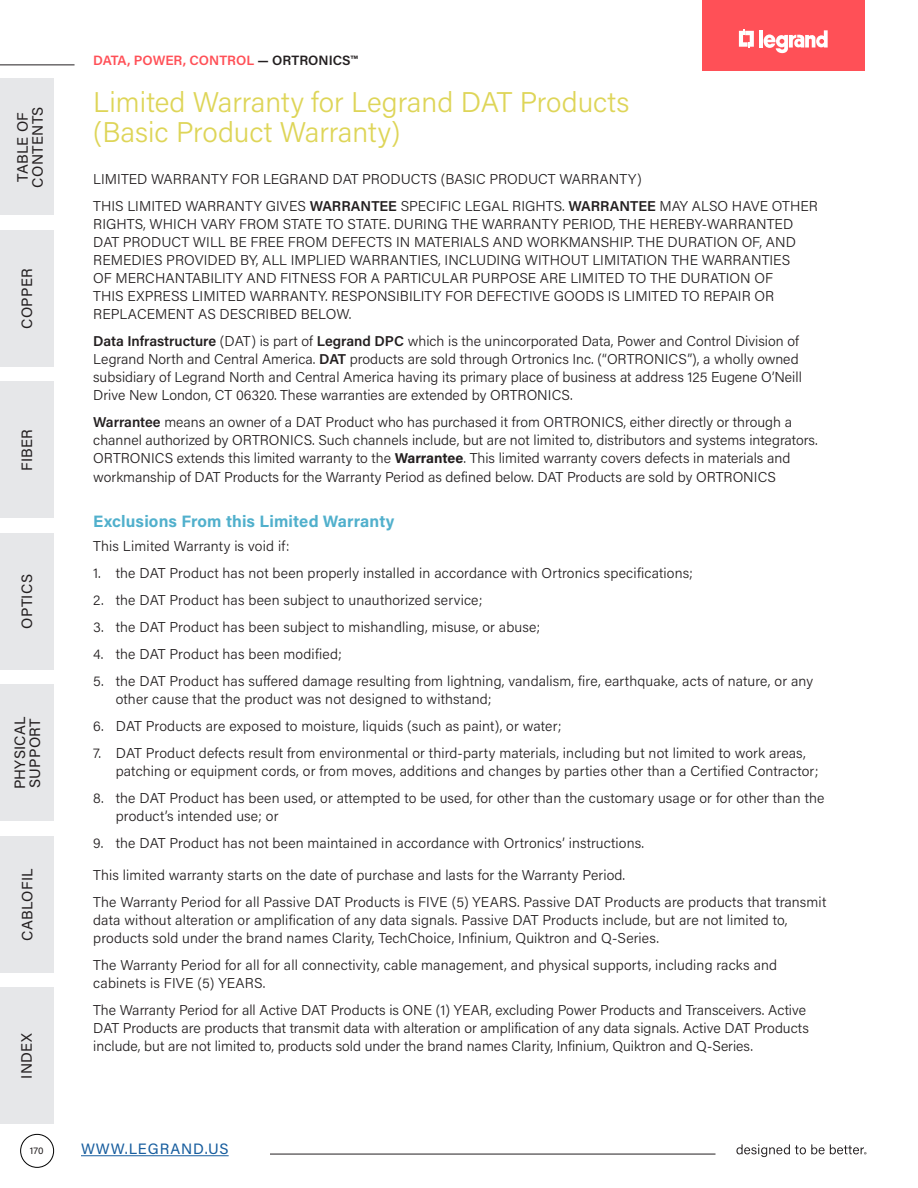
<style>
.page{position:relative;width:918px;height:1188px;background:#fff}
.page>*{position:absolute;margin:0;border:0;box-sizing:border-box;transform-origin:0 0}
.Sub_Header{font:300 28.5px/30px "Acumin Pro";color:#ded558}
.Body_Header{font:700 16.5px "Acumin Pro";letter-spacing:.01em;color:#51b0cc}
.t1{font:15px/15px "Acumin Pro";letter-spacing:.02em;color:#231f20;text-align:center}
.t2{font:15px "Acumin Pro";letter-spacing:.06em;color:#175d9e}
.Body_Copy{font:300 14.25px/18px "Acumin Pro";letter-spacing:.005em;color:#231f20}
.t3{font:600 13.5px "Acumin Pro";color:#ff5057}
.t4{font:9.75px "Acumin Pro";color:#231f20}
.s1{color:#231f20}
.s2{font-weight:600}
.s3{font-weight:700}
</style>
<div class="page">
<div style="left:702px;top:0;width:162px;height:71px;background:#ff5057"></div>
<svg style="left:739px;top:29px;width:15px;height:19px"></svg>
<hr style="left:759px;top:30px;width:4px;height:18px;background:#fff">
<svg style="left:764px;top:30px;width:64px;height:24px"></svg>
<hr style="left:0;top:64px;width:75px;height:1px;background:#231f20">
<hr style="left:270px;top:1154px;width:446px;height:1px;background:#231f20">
<svg style="left:736px;top:1144px;width:130px;height:13px"></svg>
<div style="left:20px;top:1134px;width:34px;height:34px;border:1px solid #000;border-radius:50%"></div>
<hr style="left:81px;top:1155px;width:148px;height:1px;background:#175d9e">
<div style="left:0;top:79px;width:54px;height:136px;background:#e6e7e9"></div>
<div style="left:0;top:382px;width:54px;height:136px;background:#e6e7e9"></div>
<div style="left:0;top:533px;width:54px;height:136px;background:#e6e7e9"></div>
<div style="left:0;top:685px;width:54px;height:136px;background:#e6e7e9"></div>
<div style="left:0;top:836px;width:54px;height:136px;background:#e6e7e9"></div>
<div style="left:0;top:988px;width:54px;height:136px;background:#e6e7e9"></div>
<div style="left:0;top:230px;width:54px;height:136px;background:#e6e7e9"></div>
<p class="t1" style="left:14px;top:188px;width:83px;rotate:-90deg">TABLE OF<br>CONTENTS</p>
<p class="t1" style="left:19px;top:329px;width:62px;rotate:-90deg">COPPER</p>
<p class="t1" style="left:19px;top:471px;width:44px;rotate:-90deg">FIBER</p>
<p class="t1" style="left:19px;top:629px;width:56px;rotate:-90deg">OPTICS</p>
<p class="t1" style="left:12px;top:789px;width:74px;text-align:left;rotate:-90deg">PHYSICAL<br>SUPPORT</p>
<p class="t1" style="left:19px;top:941px;width:74px;rotate:-90deg">CABLOFIL</p>
<p class="t1" style="left:18px;top:1079px;width:47px;rotate:-90deg">INDEX</p>
<p class="t4" style="left:30px;top:1144px;width:15px">170</p>
<p class="t3" style="left:93px;top:51px;width:266px">DATA, POWER, CONTROL <span class="s1">— ORTRONICS™</span></p>
<p class="Sub_Header" style="left:93px;top:86px;width:538px">Limited Warranty for Legrand DAT Products (Basic Product Warranty)</p>
<p class="Body_Copy" style="left:93px;top:169px;width:550px">LIMITED WARRANTY FOR LEGRAND DAT PRODUCTS (BASIC PRODUCT WARRANTY)</p>
<p class="Body_Copy" style="left:93px;top:196px;width:726px">THIS LIMITED WARRANTY GIVES <span class="s2">WARRANTEE</span> SPECIFIC LEGAL RIGHTS. <span class="s2">WARRANTEE</span> MAY ALSO HAVE OTHER RIGHTS, WHICH VARY FROM STATE TO STATE. DURING THE WARRANTY PERIOD, THE HEREBY-WARRANTED DAT PRODUCT WILL BE FREE FROM DEFECTS IN MATERIALS AND WORKMANSHIP. THE DURATION OF, AND REMEDIES PROVIDED BY, ALL IMPLIED WARRANTIES, INCLUDING WITHOUT LIMITATION THE WARRANTIES<br>OF MERCHANTABILITY AND FITNESS FOR A PARTICULAR PURPOSE ARE LIMITED TO THE DURATION OF<br>THIS EXPRESS LIMITED WARRANTY. RESPONSIBILITY FOR DEFECTIVE GOODS IS LIMITED TO REPAIR OR REPLACEMENT AS DESCRIBED BELOW.</p>
<p class="Body_Copy" style="left:93px;top:331px;width:710px"><span class="s2">Data Infrastructure</span> (DAT) is part of <span class="s2">Legrand DPC</span> which is the unincorporated Data, Power and Control Division of Legrand North and Central America. <span class="s2">DAT</span> products are sold through Ortronics Inc. (“ORTRONICS”), a wholly owned subsidiary of Legrand North and Central America having its primary place of business at address 125 Eugene O’Neill Drive New London, CT 06320. These warranties are extended by ORTRONICS.</p>
<p class="Body_Copy" style="left:93px;top:412px;width:726px"><span class="s2">Warrantee</span> means an owner of a DAT Product who has purchased it from ORTRONICS, either directly or through a channel authorized by ORTRONICS. Such channels include, but are not limited to, distributors and systems integrators.<br>ORTRONICS extends this limited warranty to the <span class="s3">Warrantee</span>. This limited warranty covers defects in materials and</p>
<p class="Body_Copy" style="left:93px;top:468px;width:684px">workmanship of DAT Products for the Warranty Period as defined below. DAT Products are sold by ORTRONICS</p>
<p class="Body_Header" style="left:93px;top:509px;width:303px">Exclusions From this Limited Warranty</p>
<p class="Body_Copy" style="left:93px;top:537px;width:198px">This Limited Warranty is void if:</p>
<p class="Body_Copy" style="left:93px;top:564px;width:601px">1. the DAT Product has not been properly installed in accordance with Ortronics specifications;</p>
<p class="Body_Copy" style="left:93px;top:591px;width:391px">2. the DAT Product has been subject to unauthorized service;</p>
<p class="Body_Copy" style="left:93px;top:618px;width:448px">3. the DAT Product has been subject to mishandling, misuse, or abuse;</p>
<p class="Body_Copy" style="left:93px;top:645px;width:250px">4. the DAT Product has been modified;</p>
<p class="Body_Copy" style="left:116px;top:672px;width:699px;text-indent:-22px">5. the DAT Product has suffered damage resulting from lightning, vandalism, fire, earthquake, acts of nature, or any other cause that the product was not designed to withstand;</p>
<p class="Body_Copy" style="left:93px;top:717px;width:470px">6. DAT Products are exposed to moisture, liquids (such as paint), or water;</p>
<p class="Body_Copy" style="left:116px;top:744px;width:704px;text-indent:-22px">7. DAT Product defects result from environmental or third-party materials, including but not limited to work areas, patching or equipment cords, or from moves, additions and changes by parties other than a Certified Contractor;</p>
<p class="Body_Copy" style="left:116px;top:789px;width:710px;text-indent:-22px">8. the DAT Product has been used, or attempted to be used, for other than the customary usage or for other than the product’s intended use; or</p>
<p class="Body_Copy" style="left:93px;top:834px;width:552px">9. the DAT Product has not been maintained in accordance with Ortronics’ instructions.</p>
<p class="Body_Copy" style="left:93px;top:865px;width:533px">This limited warranty starts on the date of purchase and lasts for the Warranty Period.</p>
<p class="Body_Copy" style="left:93px;top:892px;width:735px">The Warranty Period for all Passive DAT Products is FIVE (5) YEARS. Passive DAT Products are products that transmit data without alteration or amplification of any data signals. Passive DAT Products include, but are not limited to, products sold under the brand names Clarity, TechChoice, Infinium, Quiktron and Q-Series.</p>
<p class="Body_Copy" style="left:93px;top:955px;width:685px">The Warranty Period for all for all connectivity, cable management, and physical supports, including racks and cabinets is FIVE (5) YEARS.</p>
<p class="Body_Copy" style="left:93px;top:1000px;width:717px">The Warranty Period for all Active DAT Products is ONE (1) YEAR, excluding Power Products and Transceivers. Active<br>DAT Products are products that transmit data with alteration or amplification of any data signals. Active DAT Products include, but are not limited to, products sold under the brand names Clarity, Infinium, Quiktron and Q-Series.</p>
<p class="t2" style="left:81px;top:1139px;width:149px">WWW.LEGRAND.US</p>
</div>
